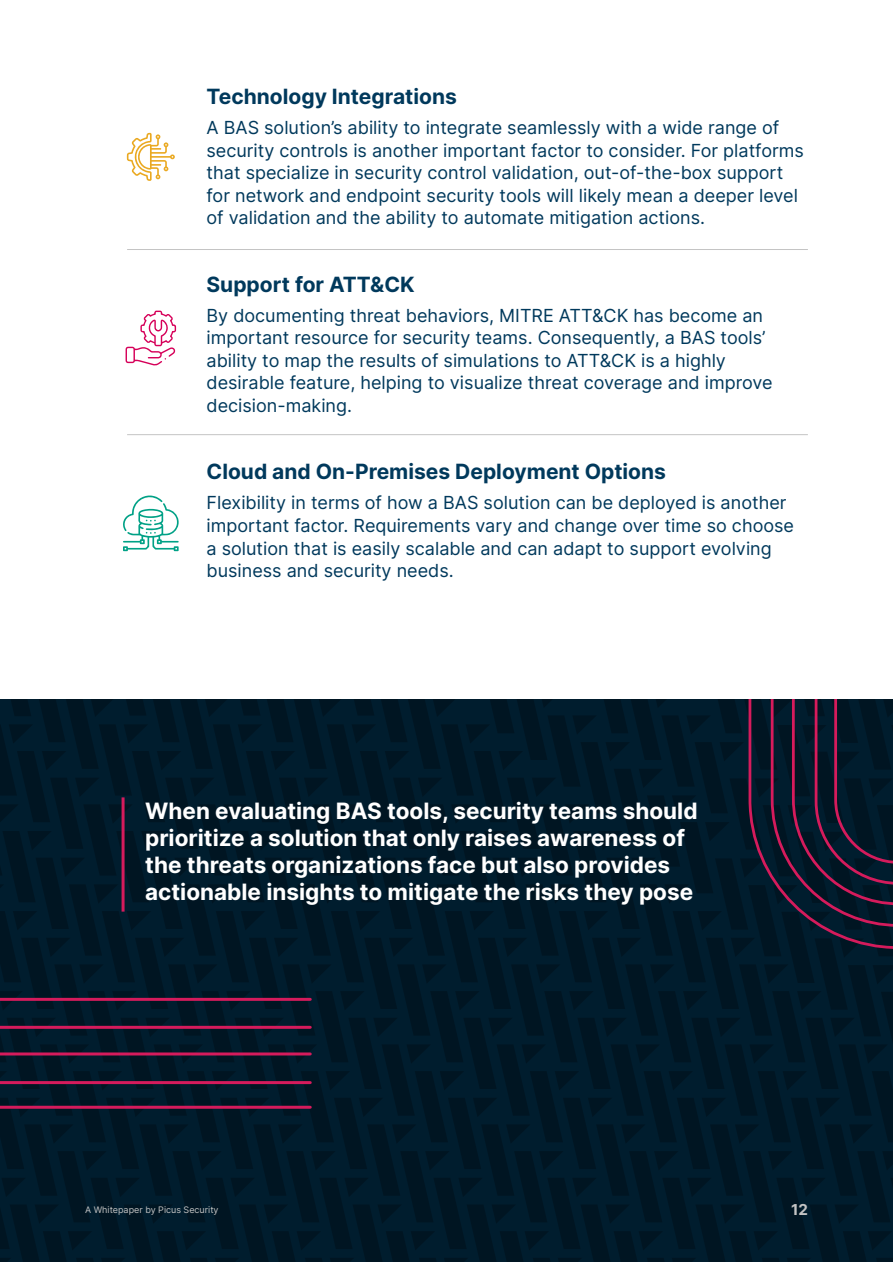
<style>
.page{position:relative;width:893px;height:1262px;background:#fff}
.page>*{position:absolute;margin:0;border:0;box-sizing:border-box;transform-origin:0 0}
.t1{font:700 22.5px/27px "Inter";color:#fff}
.t2{font:700 21px "Inter";color:#00395c}
.t3{font:18px/22.5px "Inter";color:#00395c}
.t4{font:700 15px "Inter";color:#c4c4c4}
.t5{font:9px "Inter";color:#c4c4c4}
</style>
<div class="page">
<hr style="left:127px;top:249px;width:680px;height:1px;background:#c4c4c4">
<hr style="left:127px;top:434px;width:680px;height:1px;background:#c4c4c4">
<svg style="left:123px;top:495px;width:56px;height:56px"></svg>
<svg style="left:125px;top:311px;width:51px;height:55px"></svg>
<svg style="left:127px;top:133px;width:48px;height:48px"></svg>
<svg style="left:0;top:700px;width:892px;height:562px;background:#021928"></svg>
<hr style="left:0;top:1105px;width:310px;height:3px;background:#d51b5c">
<hr style="left:0;top:1081px;width:310px;height:3px;background:#d51b5c">
<hr style="left:0;top:1052px;width:310px;height:3px;background:#d51b5c">
<hr style="left:0;top:1025px;width:310px;height:3px;background:#d51b5c">
<hr style="left:0;top:997px;width:310px;height:3px;background:#d51b5c">
<p class="t2" style="left:206px;top:81px;width:252px">Technology Integrations</p>
<p class="t3" style="left:206px;top:116px;width:599px">A BAS solution’s ability to integrate seamlessly with a wide range of security controls is another important factor to consider. For platforms that specialize in security control validation, out-of-the-box support for network and endpoint security tools will likely mean a deeper level of validation and the ability to automate mitigation actions.</p>
<p class="t2" style="left:206px;top:269px;width:210px">Support for ATT&amp;CK</p>
<p class="t3" style="left:206px;top:304px;width:567px">By documenting threat behaviors, MITRE ATT&amp;CK has become an important resource for security teams. Consequently, a BAS tools’ ability to map the results of simulations to ATT&amp;CK is a highly desirable feature, helping to visualize threat coverage and improve decision-making.</p>
<p class="t2" style="left:206px;top:456px;width:461px">Cloud and On-Premises Deployment Options</p>
<p class="t3" style="left:206px;top:491px;width:589px">Flexibility in terms of how a BAS solution can be deployed is another important factor. Requirements vary and change over time so choose a solution that is easily scalable and can adapt to support evolving business and security needs.</p>
<p class="t1" style="left:145px;top:797px;width:554px">When evaluating BAS tools, security teams should prioritize a solution that only raises awareness of the threats organizations face but also provides actionable insights to mitigate the risks they pose</p>
<p class="t5" style="left:85px;top:1203px;width:135px">A Whitepaper by Picus Security</p>
<p class="t4" style="left:791px;top:1198px;width:18px">12</p>
</div>
